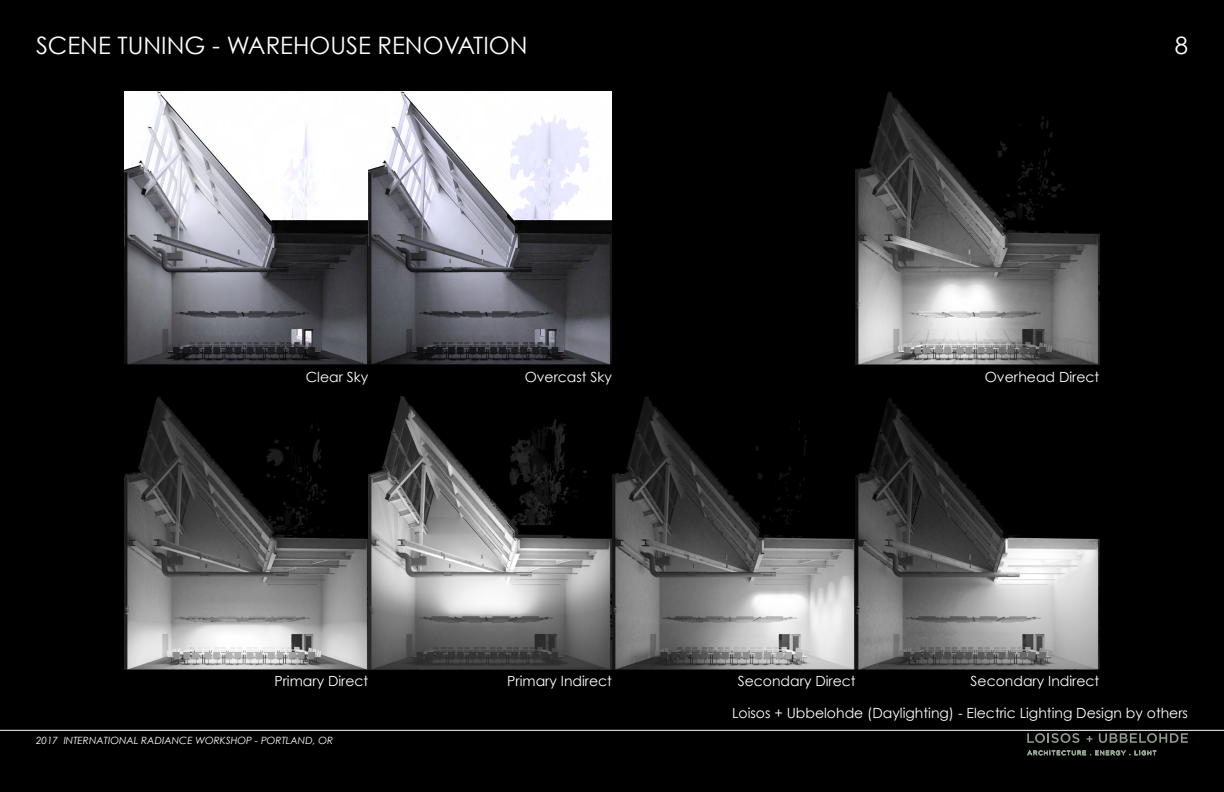
<style>
.page{position:relative;width:1224px;height:792px;background:#000}
.page>*{position:absolute;margin:0;border:0;box-sizing:border-box;transform-origin:0 0}
.t1{font:24px "Century Gothic";color:#fff}
.t2{font:14px "Century Gothic";color:#fff}
.t3{font:italic 10px "Century Gothic";color:#fff}
</style>
<div class="page">
<img style="left:125px;top:91px;width:487px;height:274px">
<img style="left:125px;top:396px;width:974px;height:273px">
<img style="left:856px;top:92px;width:243px;height:273px">
<svg style="left:1027px;top:733px;width:52px;height:10px"></svg>
<svg style="left:1086px;top:736px;width:7px;height:6px"></svg>
<svg style="left:1099px;top:733px;width:89px;height:10px"></svg>
<svg style="left:1027px;top:750px;width:129px;height:5px"></svg>
<hr style="left:0;top:730px;width:1224px;height:1px;background:#fff">
<h1 class="t1" style="left:36px;top:30px;width:493px">SCENE TUNING - WAREHOUSE RENOVATION</h1>
<h1 class="t1" style="left:1175px;top:30px;width:15px">8</h1>
<p class="t2" style="left:306px;top:368px;width:64px">Clear Sky</p>
<p class="t2" style="left:525px;top:368px;width:89px">Overcast Sky</p>
<p class="t2" style="left:985px;top:368px;width:116px">Overhead Direct</p>
<p class="t2" style="left:274px;top:672px;width:95px">Primary Direct</p>
<p class="t2" style="left:507px;top:672px;width:106px">Primary Indirect</p>
<p class="t2" style="left:738px;top:672px;width:119px">Secondary Direct</p>
<p class="t2" style="left:971px;top:672px;width:130px">Secondary Indirect</p>
<p class="t2" style="left:732px;top:704px;width:457px">Loisos + Ubbelohde (Daylighting) - Electric Lighting Design by others</p>
<p class="t3" style="left:36px;top:734px;width:299px">2017 INTERNATIONAL RADIANCE WORKSHOP - PORTLAND, OR</p>
</div>
